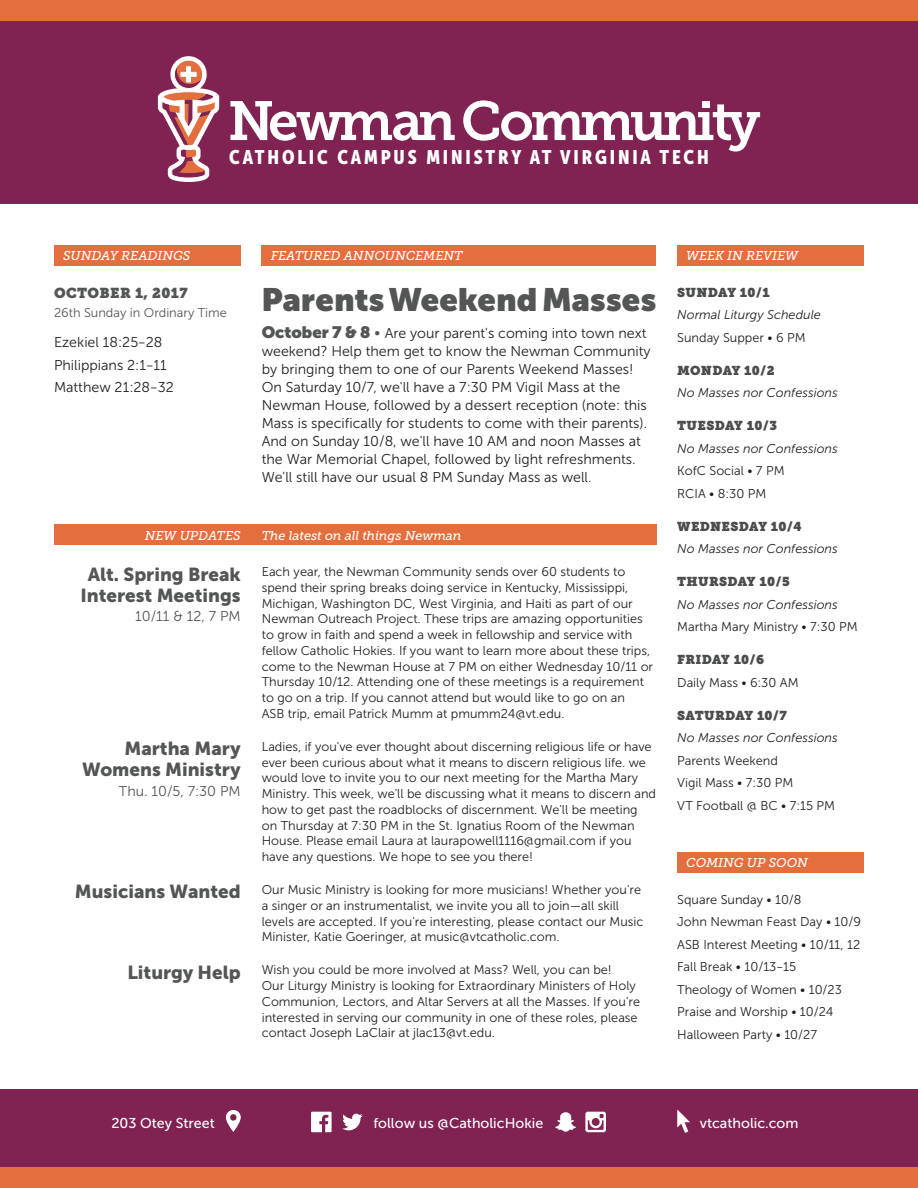
<style>
.page{position:relative;width:918px;height:1188px;background:#fff}
.page>*{position:absolute;margin:0;border:0;box-sizing:border-box;transform-origin:0 0}
.t1{font:900 32.25px "Museo Sans Display";letter-spacing:.01em;color:#545555}
.t2{font:19.65px "Museo Sans Cond 900";letter-spacing:.145em;color:#fff}
.t3{font:18.75px "Museo Sans 900";color:#545555}
.t4{font:14.25px/18px "Museo Sans 300";color:#231f20}
.t5{font:14.25px "Museo Sans 500";color:#fff}
.t6{font:14.25px "Museo Sans 300";color:#545555}
.t7{font:14.25px "Museo Slab";letter-spacing:.025em;color:#545555}
.t8{font:12.75px/15.8px "Museo Sans 300";color:#231f20}
.t9{font:italic 12.75px "Museo Sans 300";color:#231f20}
.t10{font:italic 12.75px "Museo Slab 500";color:#fff}
.t11{font:12.75px "Museo Slab";letter-spacing:.025em;color:#4b4c4d}
.t12{font:12.75px "Museo Sans 300";color:#545555}
.s1{font-family:"Museo Sans Display";font-weight:900;font-size:16.5px;color:#545555}
.s2{font-family:"Museo Sans Display";font-weight:300;font-size:16.5px;color:#545555}
</style>
<div class="page">
<div style="left:677px;top:245px;width:187px;height:21px;background:#e36f3f"></div>
<div style="left:677px;top:852px;width:187px;height:21px;background:#e36f3f"></div>
<div style="left:54px;top:245px;width:187px;height:21px;background:#e36f3f"></div>
<div style="left:262px;top:245px;width:394px;height:21px;background:#e36f3f"></div>
<div style="left:54px;top:524px;width:602px;height:21px;background:#e36f3f"></div>
<div style="left:0;top:0;width:918px;height:203px;background:#802252"></div>
<div style="left:0;top:1089px;width:918px;height:99px;background:#802252"></div>
<svg style="left:158px;top:56px;width:61px;height:126px"></svg>
<svg style="left:230px;top:101px;width:225px;height:40px"></svg>
<svg style="left:463px;top:100px;width:297px;height:52px"></svg>
<div style="left:0;top:0;width:918px;height:21px;background:#e36f3f"></div>
<div style="left:0;top:1167px;width:918px;height:21px;background:#e36f3f"></div>
<svg style="left:311px;top:1112px;width:21px;height:20px"></svg>
<svg style="left:342px;top:1114px;width:21px;height:16px"></svg>
<svg style="left:555px;top:1112px;width:21px;height:20px"></svg>
<svg style="left:585px;top:1112px;width:21px;height:20px"></svg>
<svg style="left:226px;top:1110px;width:15px;height:22px"></svg>
<svg style="left:677px;top:1109px;width:13px;height:24px"></svg>
<p class="t10" style="left:63px;top:249px;width:129px">SUNDAY READINGS</p>
<p class="t2" style="left:229px;top:146px;width:481px">CATHOLIC CAMPUS MINISTRY AT VIRGINIA TECH</p>
<p class="t10" style="left:271px;top:249px;width:194px">FEATURED ANNOUNCEMENT</p>
<p class="t10" style="left:686px;top:249px;width:113px">WEEK IN REVIEW</p>
<p class="t7" style="left:54px;top:284px;width:135px">OCTOBER 1, 2017</p>
<p class="t12" style="left:54px;top:306px;width:175px">26th Sunday in Ordinary Time</p>
<p class="t4" style="left:54px;top:333px;width:110px">Ezekiel 18:25–28</p>
<p class="t4" style="left:54px;top:356px;width:114px">Philippians 2:1–11</p>
<p class="t4" style="left:54px;top:378px;width:121px">Matthew 21:28–32</p>
<p class="t1" style="left:262px;top:281px;width:396px">Parents Weekend Masses</p>
<p class="t4" style="left:262px;top:324px;width:390px"><span class="s1">October 7 &amp; 8</span> <span class="s2">•</span> Are your parent's coming into town next weekend? Help them get to know the Newman Community by bringing them to one of our Parents Weekend Masses!<br>On Saturday 10/7, we'll have a 7:30 PM Vigil Mass at the Newman House, followed by a dessert reception (note: this Mass is specifically for students to come with their parents).<br>And on Sunday 10/8, we'll have 10 AM and noon Masses at the War Memorial Chapel, followed by light refreshments.<br>We'll still have our usual 8 PM Sunday Mass as well.</p>
<p class="t10" style="left:145px;top:528px;width:97px">NEW UPDATES</p>
<p class="t10" style="left:262px;top:528px;width:201px">The latest on all things Newman</p>
<p class="t3" style="left:88px;top:563px;width:154px">Alt. Spring Break</p>
<p class="t3" style="left:81px;top:584px;width:162px">Interest Meetings</p>
<p class="t6" style="left:135px;top:608px;width:107px">10/11 &amp; 12, 7 PM</p>
<p class="t3" style="left:124px;top:738px;width:118px">Martha Mary</p>
<p class="t3" style="left:82px;top:759px;width:160px">Womens Ministry</p>
<p class="t6" style="left:119px;top:783px;width:123px">Thu. 10/5, 7:30 PM</p>
<p class="t3" style="left:75px;top:881px;width:167px">Musicians Wanted</p>
<p class="t3" style="left:127px;top:962px;width:115px">Liturgy Help</p>
<p class="t8" style="left:262px;top:564px;width:393px">Each year, the Newman Community sends over 60 students to spend their spring breaks doing service in Kentucky, Mississippi, Michigan, Washington DC, West Virginia, and Haiti as part of our Newman Outreach Project. These trips are amazing opportunities to grow in faith and spend a week in fellowship and service with fellow Catholic Hokies. If you want to learn more about these trips, come to the Newman House at 7 PM on either Wednesday 10/11 or Thursday 10/12. Attending one of these meetings is a requirement to go on a trip. If you cannot attend but would like to go on an</p>
<p class="t8" style="left:262px;top:706px;width:304px">ASB trip, email Patrick Mumm at pmumm24@vt.edu.</p>
<p class="t8" style="left:262px;top:739px;width:396px">Ladies, if you've ever thought about discerning religious life or have ever been curious about what it means to discern religious life. we would love to invite you to our next meeting for the Martha Mary Ministry. This week, we'll be discussing what it means to discern and how to get past the roadblocks of discernment. We'll be meeting on Thursday at 7:30 PM in the St. Ignatius Room of the Newman House. Please email Laura at laurapowell1116@gmail.com if you have any questions. We hope to see you there!</p>
<p class="t8" style="left:262px;top:882px;width:383px">Our Music Ministry is looking for more musicians! Whether you're a singer or an instrumentalist, we invite you all to join—all skill levels are accepted. If you're interesting, please contact our Music Minister, Katie Goeringer, at music@vtcatholic.com.</p>
<p class="t8" style="left:262px;top:962px;width:380px">Wish you could be more involved at Mass? Well, you can be!<br>Our Liturgy Ministry is looking for Extraordinary Ministers of Holy Communion, Lectors, and Altar Servers at all the Masses. If you're interested in serving our community in one of these roles, please contact Joseph LaClair at jlac13@vt.edu.</p>
<p class="t11" style="left:677px;top:285px;width:94px">SUNDAY 10/1</p>
<p class="t9" style="left:677px;top:308px;width:145px">Normal Liturgy Schedule</p>
<p class="t8" style="left:677px;top:329px;width:130px">Sunday Supper • 6 PM</p>
<p class="t11" style="left:677px;top:363px;width:99px">MONDAY 10/2</p>
<p class="t9" style="left:677px;top:386px;width:162px">No Masses nor Confessions</p>
<p class="t11" style="left:677px;top:418px;width:101px">TUESDAY 10/3</p>
<p class="t9" style="left:677px;top:441px;width:162px">No Masses nor Confessions</p>
<p class="t8" style="left:677px;top:463px;width:109px">KofC Social • 7 PM</p>
<p class="t8" style="left:677px;top:485px;width:91px">RCIA • 8:30 PM</p>
<p class="t11" style="left:677px;top:519px;width:126px">WEDNESDAY 10/4</p>
<p class="t9" style="left:677px;top:542px;width:162px">No Masses nor Confessions</p>
<p class="t11" style="left:677px;top:574px;width:114px">THURSDAY 10/5</p>
<p class="t9" style="left:677px;top:597px;width:162px">No Masses nor Confessions</p>
<p class="t8" style="left:677px;top:619px;width:182px">Martha Mary Ministry • 7:30 PM</p>
<p class="t11" style="left:677px;top:652px;width:89px">FRIDAY 10/6</p>
<p class="t8" style="left:677px;top:674px;width:123px">Daily Mass • 6:30 AM</p>
<p class="t11" style="left:677px;top:708px;width:111px">SATURDAY 10/7</p>
<p class="t9" style="left:677px;top:731px;width:162px">No Masses nor Confessions</p>
<p class="t8" style="left:677px;top:752px;width:102px">Parents Weekend</p>
<p class="t8" style="left:677px;top:775px;width:118px">Vigil Mass • 7:30 PM</p>
<p class="t8" style="left:677px;top:797px;width:159px">VT Football @ BC • 7:15 PM</p>
<p class="t10" style="left:686px;top:856px;width:123px">COMING UP SOON</p>
<p class="t8" style="left:677px;top:891px;width:126px">Square Sunday • 10/8</p>
<p class="t8" style="left:677px;top:914px;width:185px">John Newman Feast Day • 10/9</p>
<p class="t8" style="left:677px;top:936px;width:185px">ASB Interest Meeting • 10/11, 12</p>
<p class="t8" style="left:677px;top:959px;width:121px">Fall Break • 10/13–15</p>
<p class="t8" style="left:677px;top:981px;width:166px">Theology of Women • 10/23</p>
<p class="t8" style="left:677px;top:1004px;width:158px">Praise and Worship • 10/24</p>
<p class="t8" style="left:677px;top:1026px;width:141px">Halloween Party • 10/27</p>
<p class="t5" style="left:111px;top:1115px;width:105px">203 Otey Street</p>
<p class="t5" style="left:700px;top:1115px;width:100px">vtcatholic.com</p>
<p class="t5" style="left:374px;top:1115px;width:171px">follow us @CatholicHokie</p>
</div>
